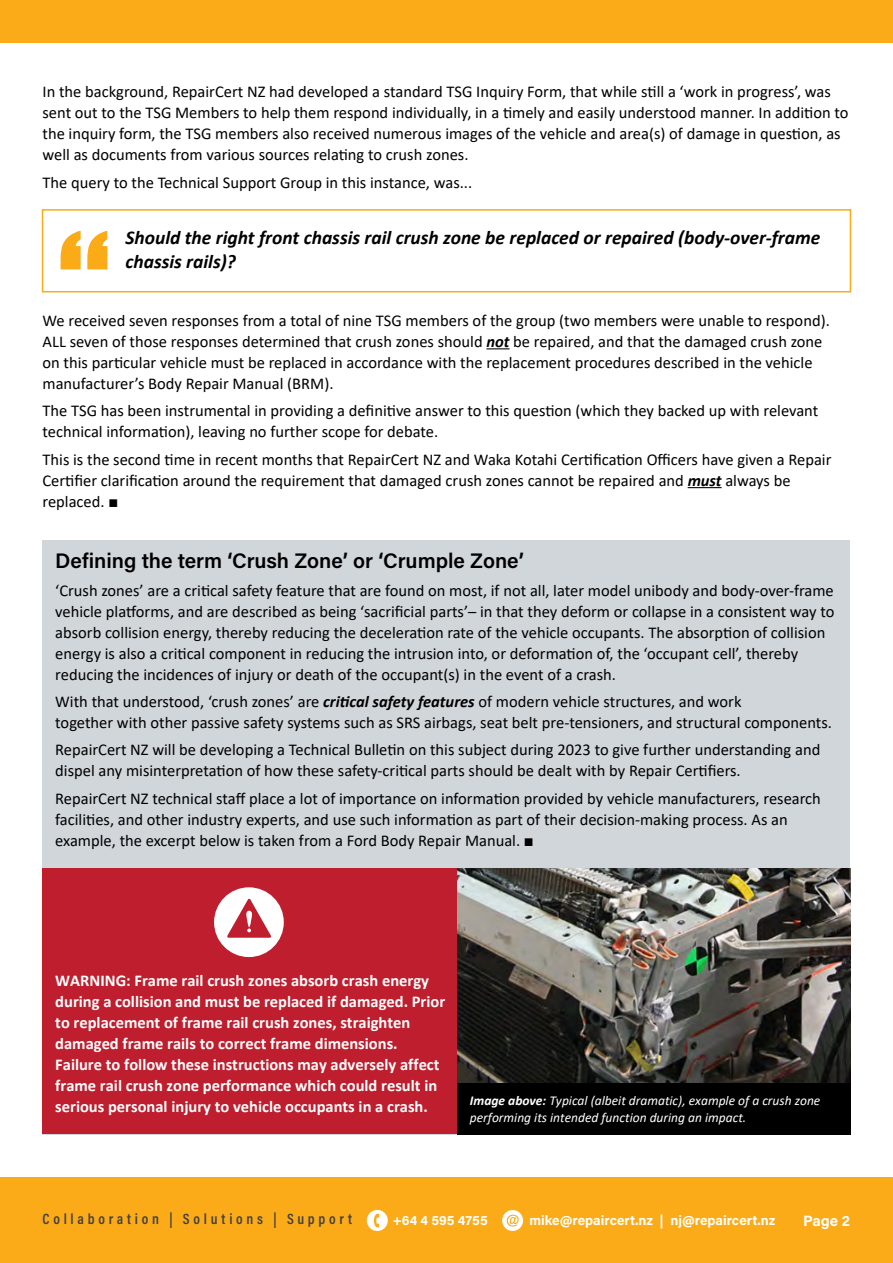
<style>
.page{position:relative;width:893px;height:1263px;background:#fff}
.page>*{position:absolute;margin:0;border:0;box-sizing:border-box;transform-origin:0 0}
.t1{font:600 21px "Acumin Pro";color:#000}
.t2{font:italic 700 19.5px/24px "Calibri";color:#000}
.t3{font:16.5px/21px "Calibri";color:#000}
.t4{font:700 16.5px/21px "Calibri";color:#fff}
.t5{font:600 15px "Acumin Pro Cond";letter-spacing:.25em;color:#414042}
.t6{font:700 15px "Acumin Pro";color:#fff}
.t7{font:italic 13.5px/16.5px "Calibri";color:#fff}
.t8{font:700 13.5px "Acumin Pro";color:#fff}
.s1{font-weight:700;font-style:italic}
.s2{font-weight:700}
</style>
<div class="page">
<div style="left:0;top:0;width:893px;height:43px;background:#fbab18"></div>
<div style="left:0;top:1178px;width:893px;height:85px;background:#fbab18"></div>
<div style="left:367px;top:1210px;width:21px;height:21px;background:#fff;border-radius:50%"></div>
<svg style="left:374px;top:1214px;width:5px;height:13px"></svg>
<div style="left:502px;top:1210px;width:21px;height:21px;background:#fff;border-radius:50%"></div>
<svg style="left:507px;top:1215px;width:12px;height:11px"></svg>
<div style="left:42px;top:209px;width:809px;height:83px;border:2px solid #fbab18"></div>
<div style="left:43px;top:540px;width:807px;height:594px;background:#d1d6db"></div>
<svg style="left:61px;top:231px;width:46px;height:38px"></svg>
<div style="left:43px;top:868px;width:414px;height:266px;background:#be1e2d"></div>
<img style="left:457px;top:868px;width:393px;height:215px">
<svg style="left:486px;top:348px;width:24px;height:1px"></svg>
<hr style="left:688px;top:487px;width:34px;height:1px;background:#000">
<div style="left:457px;top:1083px;width:393px;height:51px;background:#000"></div>
<div style="left:214px;top:887px;width:70px;height:70px;background:#fff;border-radius:50%"></div>
<svg style="left:227px;top:898px;width:44px;height:40px"></svg>
<p class="t3" style="left:43px;top:81px;width:808px">In the background, RepairCert NZ had developed a standard TSG Inquiry Form, that while still a ‘work in progress’, was sent out to the TSG Members to help them respond individually, in a timely and easily understood manner. In addition to the inquiry form, the TSG members also received numerous images of the vehicle and area(s) of damage in question, as well as documents from various sources relating to crush zones.</p>
<p class="t3" style="left:43px;top:171px;width:431px">The query to the Technical Support Group in this instance, was...</p>
<p class="t2" style="left:125px;top:224px;width:696px">Should the right front chassis rail crush zone be replaced or repaired (body-over-frame chassis rails)?</p>
<p class="t3" style="left:43px;top:310px;width:789px">We received seven responses from a total of nine TSG members of the group (two members were unable to respond).<br>ALL seven of those responses determined that crush zones should <span class="s1">not</span> be repaired, and that the damaged crush zone on this particular vehicle must be replaced in accordance with the replacement procedures described in the vehicle manufacturer’s Body Repair Manual (BRM).</p>
<p class="t3" style="left:43px;top:400px;width:777px">The TSG has been instrumental in providing a definitive answer to this question (which they backed up with relevant technical information), leaving no further scope for debate.</p>
<p class="t3" style="left:43px;top:448px;width:790px">This is the second time in recent months that RepairCert NZ and Waka Kotahi Certification Officers have given a Repair<br>Certifier clarification around the requirement that damaged crush zones cannot be repaired and <span class="s1">must</span> always be replaced. ■</p>
<p class="t1" style="left:55px;top:546px;width:470px">Defining the term ‘Crush Zone’ or ‘Crumple Zone’</p>
<p class="t3" style="left:55px;top:579px;width:781px">‘Crush zones’ are a critical safety feature that are found on most, if not all, later model unibody and body-over-frame vehicle platforms, and are described as being ‘sacrificial parts’– in that they deform or collapse in a consistent way to absorb collision energy, thereby reducing the deceleration rate of the vehicle occupants. The absorption of collision energy is also a critical component in reducing the intrusion into, or deformation of, the ‘occupant cell’, thereby reducing the incidences of injury or death of the occupant(s) in the event of a crash.</p>
<p class="t3" style="left:55px;top:691px;width:778px">With that understood, ‘crush zones’ are <span class="s1">critical safety features</span> of modern vehicle structures, and work<br>together with other passive safety systems such as SRS airbags, seat belt pre-tensioners, and structural components.</p>
<p class="t3" style="left:55px;top:739px;width:767px">RepairCert NZ will be developing a Technical Bulletin on this subject during 2023 to give further understanding and dispel any misinterpretation of how these safety-critical parts should be dealt with by Repair Certifiers.</p>
<p class="t3" style="left:55px;top:787px;width:767px">RepairCert NZ technical staff place a lot of importance on information provided by vehicle manufacturers, research facilities, and other industry experts, and use such information as part of their decision-making process. As an example, the excerpt below is taken from a Ford Body Repair Manual. ■</p>
<p class="t4" style="left:55px;top:970px;width:391px">WARNING: Frame rail crush zones absorb crash energy during a collision and must be replaced if damaged. Prior to replacement of frame rail crush zones, straighten damaged frame rails to correct frame dimensions.<br>Failure to follow these instructions may adversely affect frame rail crush zone performance which could result in serious personal injury to vehicle occupants in a crash.</p>
<p class="t7" style="left:470px;top:1092px;width:352px"><span class="s2">Image above:</span> Typical (albeit dramatic), example of a crush zone performing its intended function during an impact.</p>
<p class="t5" style="left:43px;top:1209px;width:311px">Collaboration | Solutions | Support</p>
<p class="t8" style="left:392px;top:1210px;width:97px">+64 4 595 4755</p>
<p class="t8" style="left:529px;top:1210px;width:247px">mike@repaircert.nz | nj@repaircert.nz</p>
<p class="t6" style="left:803px;top:1210px;width:49px">Page 2</p>
</div>
